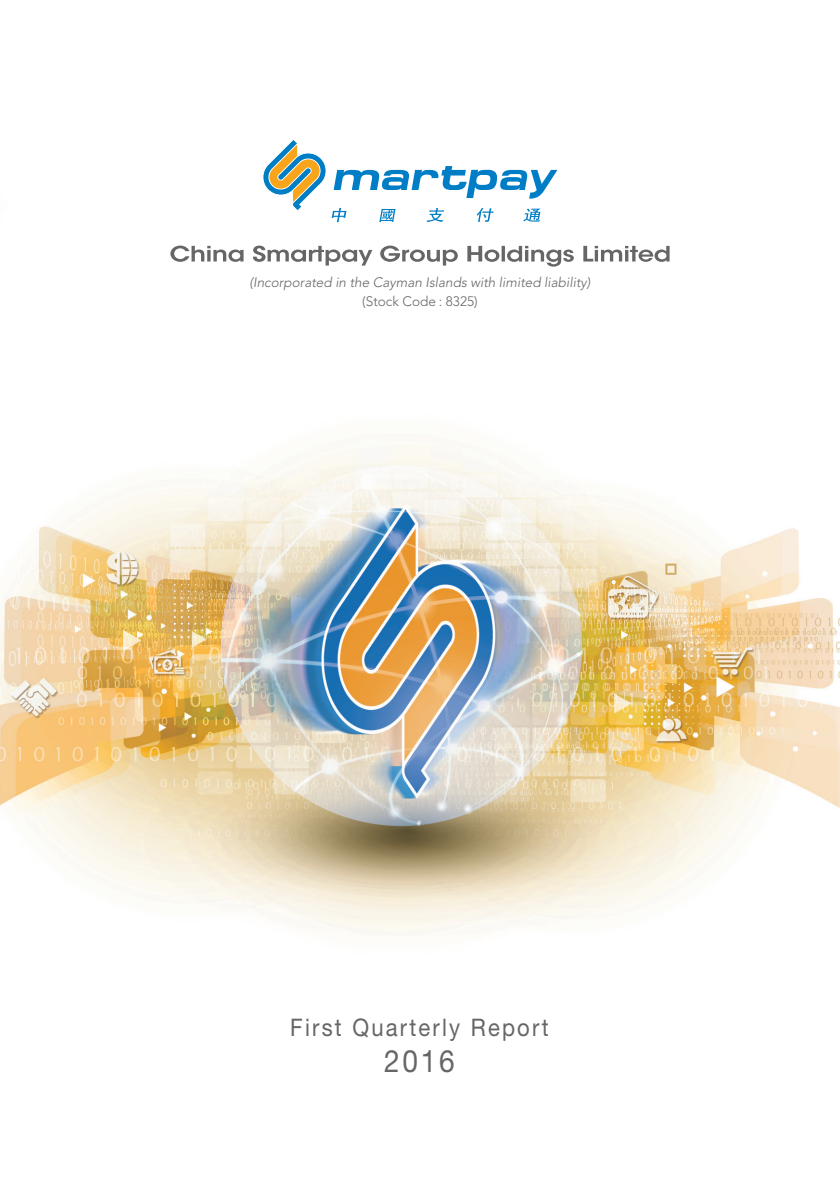
<style>
.page{position:relative;width:840px;height:1191px;background:#fff}
.page>*{position:absolute;margin:0;border:0;box-sizing:border-box;transform-origin:0 0}
.t1{font:30.8px "Helvetica Neue LT Std";color:#666669;scale:.91 1}
.t2{font:24.2px "Helvetica Neue LT Std";letter-spacing:.1em;color:#666669;scale:.91 1}
.t3{font:italic 300 13.6px "Avenir LT Std";color:#666669}
.t4{font:300 13.6px "Avenir LT Std";color:#666669}
</style>
<div class="page">
<img style="left:0;top:170px;width:839px;height:765px">
<svg style="left:260px;top:140px;width:297px;height:82px"></svg>
<svg style="left:170px;top:245px;width:499px;height:22px"></svg>
<p class="t3" style="left:249px;top:274px;width:342px">(Incorporated in the Cayman Islands with limited liability)</p>
<p class="t4" style="left:362px;top:294px;width:117px">(Stock Code : 8325)</p>
<h2 class="t2" style="left:290px;top:1013px;width:285px">First Quarterly Report</h2>
<h1 class="t1" style="left:384px;top:1043px;width:79px">2016</h1>
</div>
